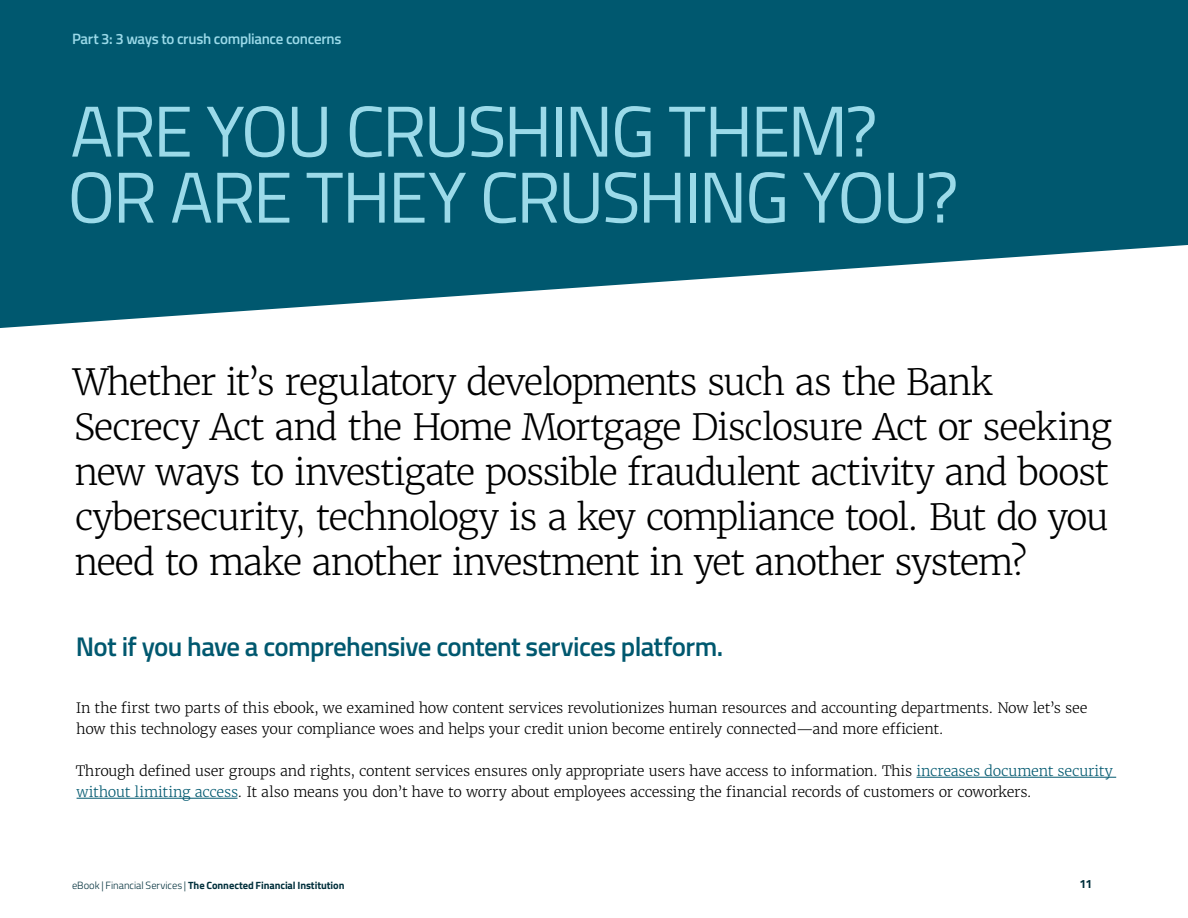
<style>
.page{position:relative;width:1188px;height:918px;background:#fff}
.page>*{position:absolute;margin:0;border:0;box-sizing:border-box;transform-origin:0 0}
.t1{font:72px/66px "Titillium";letter-spacing:-.035em;color:#9bdae9}
.t2{font:300 36px/45px "Merriweather ST";letter-spacing:-.045em;color:#000}
.t3{font:600 27px "Titillium";letter-spacing:-.025em;color:#00586f}
.t4{font:600 15px "Titillium";letter-spacing:-.02em;color:#9bdae9}
.t5{font:300 14.25px/21px "Merriweather ST";letter-spacing:-.02em;color:#000}
.t6{font:700 12px "Titillium";color:#002f3b}
.t7{font:700 10.5px "Titillium";letter-spacing:-.01em;color:#002f3b}
.s1{color:#00586f}
.s2{font-weight:300}
</style>
<div class="page">
<hr style="left:917px;top:777px;width:199px;height:1px;background:#00586f">
<hr style="left:77px;top:798px;width:161px;height:1px;background:#00586f">
<svg style="left:0;top:0;width:1188px;height:328px;fill:#00586f"></svg>
<p class="t4" style="left:72px;top:27px;width:271px">Part 3: 3 ways to crush compliance concerns</p>
<h1 class="t1" style="left:68px;top:95px;width:893px">ARE YOU CRUSHING THEM?<br>OR ARE THEY CRUSHING YOU?</h1>
<p class="t2" style="left:73px;top:360px;width:1041px">Whether it’s regulatory developments such as the Bank Secrecy Act and the Home Mortgage Disclosure Act or seeking new ways to investigate possible fraudulent activity and boost cybersecurity, technology is a key compliance tool. But do you need to make another investment in yet another system?</p>
<h3 class="t3" style="left:76px;top:626px;width:649px">Not if you have a comprehensive content services platform.</h3>
<p class="t5" style="left:76px;top:697px;width:1013px">In the first two parts of this ebook, we examined how content services revolutionizes human resources and accounting departments. Now let’s see how this technology eases your compliance woes and helps your credit union become entirely connected—and more efficient.</p>
<p class="t5" style="left:76px;top:760px;width:1039px">Through defined user groups and rights, content services ensures only appropriate users have access to information. This <span class="s1">increases document security without limiting access</span>. It also means you don’t have to worry about employees accessing the financial records of customers or coworkers.</p>
<p class="t7" style="left:72px;top:877px;width:274px"><span class="s2">eBook | Financial Services |</span> The Connected Financial Institution</p>
<p class="t6" style="left:1079px;top:875px;width:14px">11</p>
</div>
